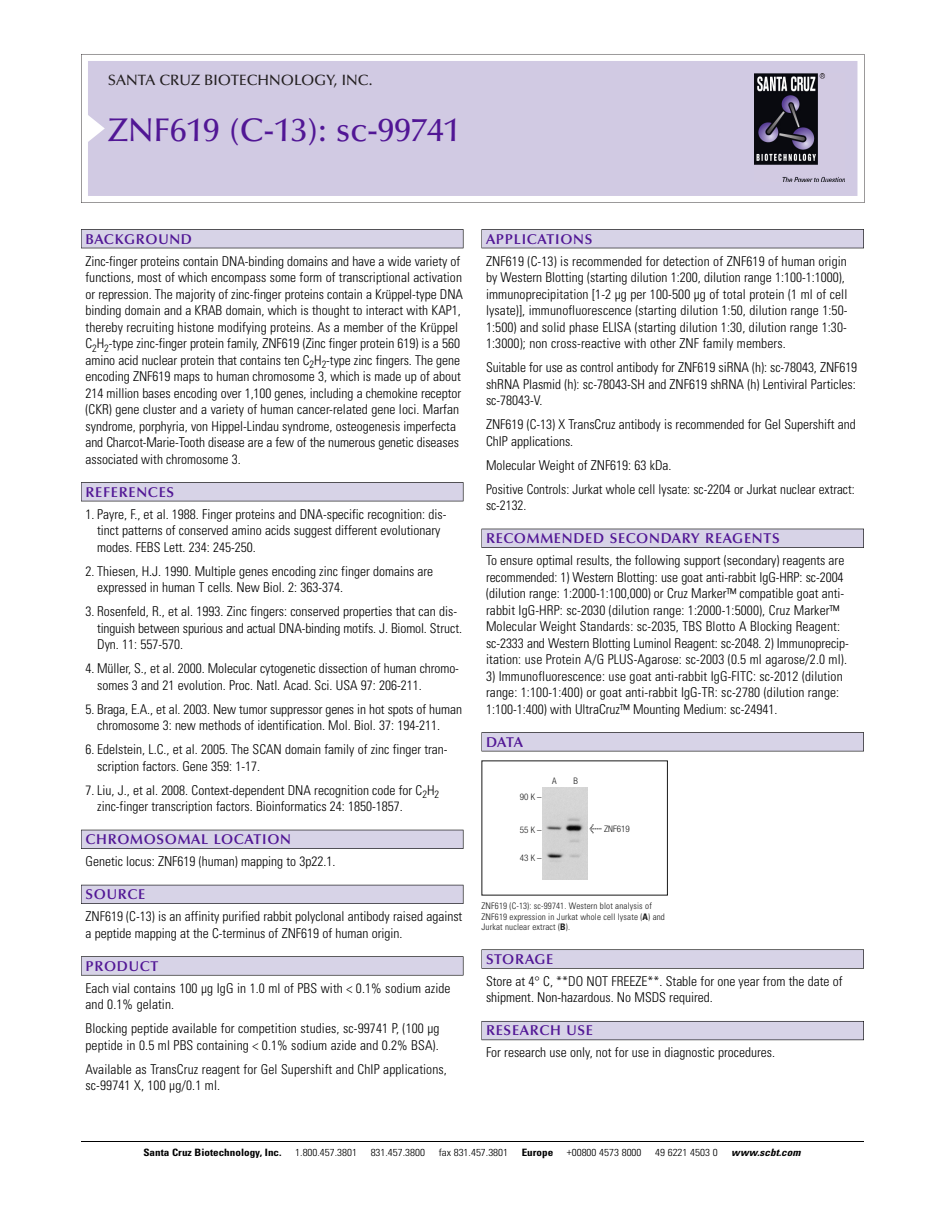
<style>
.page{position:relative;width:945px;height:1215px;background:#fff}
.page>*{position:absolute;margin:0;border:0;box-sizing:border-box;transform-origin:0 0}
.t1{font:500 33px "Optima";color:#511695}
.t2{font:500 15px "Optima";color:#231f20}
.t3{font:600 14.25px "Optima";letter-spacing:.05em;color:#511695}
.t4{font:300 condensed 13.5px/16.5px "Univers";color:#000}
.t5{font:300 condensed 10.2px "Univers";color:#000;scale:1.1 1}
.t6{font:700 condensed 10.2px "Univers";color:#000;scale:1.1 1}
.t7{font:italic 700 condensed 10.2px "Univers";letter-spacing:.005em;color:#000;scale:1.1 1}
.t8{font:9px/10.5px "Univers Condensed Light+JIIVXA";letter-spacing:.015em;color:#191919}
.t9{font:9px "Helvetica Neue Light Cond+TGWGVD";color:#191919}
.s1{font-family:"Meta Plus Book Roman+WQTCEO";font-size:10.5px}
.s2{font-family:"Univers Condensed Bold+NMFRAJ"}
</style>
<div class="page">
<svg style="left:81px;top:54px;width:783px;height:149px"></svg>
<div style="left:88px;top:61px;width:769px;height:135px;background:#d1cae3"></div>
<img style="left:755px;top:74px;width:90px;height:108px">
<div style="left:81px;top:229px;width:382px;height:19px;background:#525156"></div>
<div style="left:81px;top:230px;width:382px;height:18px;background:#d7d3e7"></div>
<div style="left:81px;top:482px;width:382px;height:19px;background:#525155"></div>
<div style="left:81px;top:483px;width:382px;height:18px;background:#d7d3e7"></div>
<div style="left:81px;top:830px;width:382px;height:19px;background:#525158"></div>
<div style="left:81px;top:830px;width:382px;height:18px;background:#d7d3e7"></div>
<div style="left:81px;top:885px;width:382px;height:19px;background:#54535a"></div>
<div style="left:81px;top:885px;width:382px;height:18px;background:#d7d3e7"></div>
<svg style="left:81px;top:956px;width:382px;height:20px"></svg>
<div style="left:81px;top:957px;width:382px;height:18px;background:#d7d3e7"></div>
<div style="left:482px;top:229px;width:382px;height:19px;background:#525156"></div>
<div style="left:482px;top:230px;width:381px;height:18px;background:#d7d3e7"></div>
<div style="left:482px;top:529px;width:382px;height:19px;background:#515055"></div>
<div style="left:482px;top:529px;width:381px;height:18px;background:#d7d3e7"></div>
<div style="left:482px;top:732px;width:382px;height:19px;background:#545357"></div>
<div style="left:482px;top:733px;width:381px;height:18px;background:#d7d3e7"></div>
<div style="left:482px;top:949px;width:382px;height:20px;background:#616161"></div>
<div style="left:482px;top:950px;width:381px;height:18px;background:#d7d3e7"></div>
<div style="left:482px;top:1021px;width:382px;height:19px;background:#5b5961"></div>
<div style="left:482px;top:1022px;width:381px;height:18px;background:#d7d3e7"></div>
<hr style="left:81px;top:1141px;width:783px;height:1px;background:#000">
<img style="left:543px;top:787px;width:44px;height:93px">
<p class="t2" style="left:108px;top:74px;width:266px">SANTA CRUZ BIOTECHNOLOGY, INC.</p>
<h1 class="t1" style="left:108px;top:117px;width:354px">ZNF619 (C-13): sc-99741</h1>
<p class="t3" style="left:86px;top:233px;width:108px">BACKGROUND</p>
<p class="t4" style="left:86px;top:254px;width:379px">Zinc-finger proteins contain DNA-binding domains and have a wide variety of functions, most of which encompass some form of transcriptional activation or repression. The majority of zinc-finger proteins contain a Krüppel-type DNA binding domain and a KRAB domain, which is thought to interact with KAP1, thereby recruiting histone modifying proteins. As a member of the Krüppel C<sub>2</sub>H<sub>2</sub>-type zinc-finger protein family, ZNF619 (Zinc finger protein 619) is a 560 amino acid nuclear protein that contains ten C<sub>2</sub>H<sub>2</sub>-type zinc fingers. The gene encoding ZNF619 maps to human chromosome 3, which is made up of about 214 million bases encoding over 1,100 genes, including a chemokine receptor (CKR) gene cluster and a variety of human cancer-related gene loci. Marfan syndrome, porphyria, von Hippel-Lindau syndrome, osteogenesis imperfecta and Charcot-Marie-Tooth disease are a few of the numerous genetic diseases associated with chromosome 3.</p>
<p class="t3" style="left:86px;top:486px;width:90px">REFERENCES</p>
<p class="t4" style="left:97px;top:507px;width:351px;text-indent:-12px">1. Payre, F., et al. 1988. Finger proteins and DNA-specific recognition: dis&shy;tinct patterns of conserved amino acids suggest different evolutionary modes. FEBS Lett. 234: 245-250.</p>
<p class="t4" style="left:97px;top:564px;width:338px;text-indent:-12px">2. Thiesen, H.J. 1990. Multiple genes encoding zinc finger domains are expressed in human T cells. New Biol. 2: 363-374.</p>
<p class="t4" style="left:97px;top:604px;width:366px;text-indent:-12px">3. Rosenfeld, R., et al. 1993. Zinc fingers: conserved properties that can dis&shy;tinguish between spurious and actual DNA-binding motifs. J. Biomol. Struct.<br>Dyn. 11: 557-570.</p>
<p class="t4" style="left:97px;top:661px;width:363px;text-indent:-12px">4. Müller, S., et al. 2000. Molecular cytogenetic dissection of human chromo&shy;somes 3 and 21 evolution. Proc. Natl. Acad. Sci. USA 97: 206-211.</p>
<p class="t4" style="left:97px;top:702px;width:367px;text-indent:-12px">5. Braga, E.A., et al. 2003. New tumor suppressor genes in hot spots of human chromosome 3: new methods of identification. Mol. Biol. 37: 194-211.</p>
<p class="t4" style="left:97px;top:742px;width:352px;text-indent:-12px">6. Edelstein, L.C., et al. 2005. The SCAN domain family of zinc finger tran&shy;scription factors. Gene 359: 1-17.</p>
<p class="t4" style="left:97px;top:783px;width:343px;text-indent:-12px">7. Liu, J., et al. 2008. Context-dependent DNA recognition code for C<sub>2</sub>H<sub>2 </sub>zinc-finger transcription factors. Bioinformatics 24: 1850-1857.</p>
<p class="t3" style="left:86px;top:834px;width:207px">CHROMOSOMAL LOCATION</p>
<p class="t4" style="left:86px;top:854px;width:251px">Genetic locus: ZNF619 (human) mapping to 3p22.1.</p>
<p class="t3" style="left:86px;top:889px;width:61px">SOURCE</p>
<p class="t4" style="left:86px;top:909px;width:378px">ZNF619 (C-13) is an affinity purified rabbit polyclonal antibody raised against a peptide mapping at the C-terminus of ZNF619 of human origin.</p>
<p class="t3" style="left:86px;top:960px;width:74px">PRODUCT</p>
<p class="t4" style="left:86px;top:981px;width:367px">Each vial contains 100 µg IgG in 1.0 ml of PBS with &lt; 0.1% sodium azide and 0.1% gelatin.</p>
<p class="t4" style="left:86px;top:1021px;width:356px">Blocking peptide available for competition studies, sc-99741 P, (100 µg peptide in 0.5 ml PBS containing &lt; 0.1% sodium azide and 0.2% BSA).</p>
<p class="t4" style="left:86px;top:1062px;width:363px">Available as TransCruz reagent for Gel Supershift and ChIP applications, sc-99741 X, 100 µg/0.1 ml.</p>
<p class="t3" style="left:486px;top:233px;width:108px">APPLICATIONS</p>
<p class="t4" style="left:486px;top:254px;width:363px">ZNF619 (C-13) is recommended for detection of ZNF619 of human origin by Western Blotting (starting dilution 1:200, dilution range 1:100-1:1000), immunoprecipitation [1-2 µg per 100-500 µg of total protein (1 ml of cell lysate)], immunofluorescence (starting dilution 1:50, dilution range 1:50- 1:500) and solid phase ELISA (starting dilution 1:30, dilution range 1:30- 1:3000); non cross-reactive with other ZNF family members.</p>
<p class="t4" style="left:486px;top:360px;width:373px;text-align:justify">Suitable for use as control antibody for ZNF619 siRNA (h): sc-78043, ZNF619 shRNA Plasmid (h): sc-78043-SH and ZNF619 shRNA (h) Lentiviral Particles: sc-78043-V.</p>
<p class="t4" style="left:486px;top:417px;width:371px">ZNF619 (C-13) X TransCruz antibody is recommended for Gel Supershift and<br>ChIP applications.</p>
<p class="t4" style="left:486px;top:454px;width:370px;line-height:24px">Molecular Weight of ZNF619: 63 kDa.<br>Positive Controls: Jurkat whole cell lysate: sc-2204 or Jurkat nuclear extract:</p>
<p class="t4" style="left:486px;top:498px;width:42px">sc-2132.</p>
<p class="t3" style="left:486px;top:533px;width:295px">RECOMMENDED SECONDARY REAGENTS</p>
<p class="t4" style="left:486px;top:553px;width:364px">To ensure optimal results, the following support (secondary) reagents are recommended: 1) Western Blotting: use goat anti-rabbit IgG-HRP: sc-2004 (dilution range: 1:2000-1:100,000) or Cruz Marker™ compatible goat anti&shy;rabbit IgG-HRP: sc-2030 (dilution range: 1:2000-1:5000), Cruz Marker™ Molecular Weight Standards: sc-2035, TBS Blotto A Blocking Reagent: sc-2333 and Western Blotting Luminol Reagent: sc-2048. 2) Immunoprecip&shy;itation: use Protein A/G PLUS-Agarose: sc-2003 (0.5 ml agarose/2.0 ml).</p>
<p class="t4" style="left:486px;top:669px;width:358px">3) Immunofluorescence: use goat anti-rabbit IgG-FITC: sc-2012 (dilution range: 1:100-1:400) or goat anti-rabbit IgG-TR: sc-2780 (dilution range:<br>1:100-1:400) with UltraCruz™ Mounting Medium: sc-24941.</p>
<p class="t3" style="left:486px;top:736px;width:39px">DATA</p>
<p class="t9" style="left:520px;top:793px;width:23px">90K–</p>
<p class="t9" style="left:520px;top:827px;width:23px">55K–</p>
<p class="t9" style="left:520px;top:855px;width:23px">43K–</p>
<p class="t9" style="left:552px;top:778px;width:6px">A</p>
<p class="t9" style="left:574px;top:778px;width:6px">B</p>
<p class="t9" style="left:589px;top:826px;width:42px"><span class="s1">&lt;</span> ZNF619</p>
<p class="t8" style="left:482px;top:902px;width:185px">ZNF619 (C-13): sc-99741. Western blot analysis of<br>ZNF619 expression in Jurkat whole cell lysate (<span class="s2">A</span>) and<br>Jurkat nuclear extract (<span class="s2">B</span>).</p>
<p class="t3" style="left:486px;top:953px;width:69px">STORAGE</p>
<p class="t4" style="left:486px;top:974px;width:358px">Store at 4° C, **DO NOT FREEZE**. Stable for one year from the date of shipment. Non-hazardous. No MSDS required.</p>
<p class="t3" style="left:486px;top:1025px;width:109px">RESEARCH USE</p>
<p class="t4" style="left:486px;top:1046px;width:290px">For research use only, not for use in diagnostic procedures.</p>
<p class="t6" style="left:143px;top:1148px;width:127px">Santa Cruz Biotechnology, Inc.</p>
<p class="t5" style="left:295px;top:1148px;width:58px">1.800.457.3801</p>
<p class="t5" style="left:371px;top:1148px;width:51px">831.457.3800</p>
<p class="t5" style="left:439px;top:1148px;width:65px">fax 831.457.3801</p>
<p class="t6" style="left:522px;top:1148px;width:30px">Europe</p>
<p class="t5" style="left:567px;top:1148px;width:69px">+00800 4573 8000</p>
<p class="t5" style="left:655px;top:1148px;width:58px">49 6221 4503 0</p>
<p class="t7" style="left:731px;top:1148px;width:64px">www.scbt.com</p>
</div>
